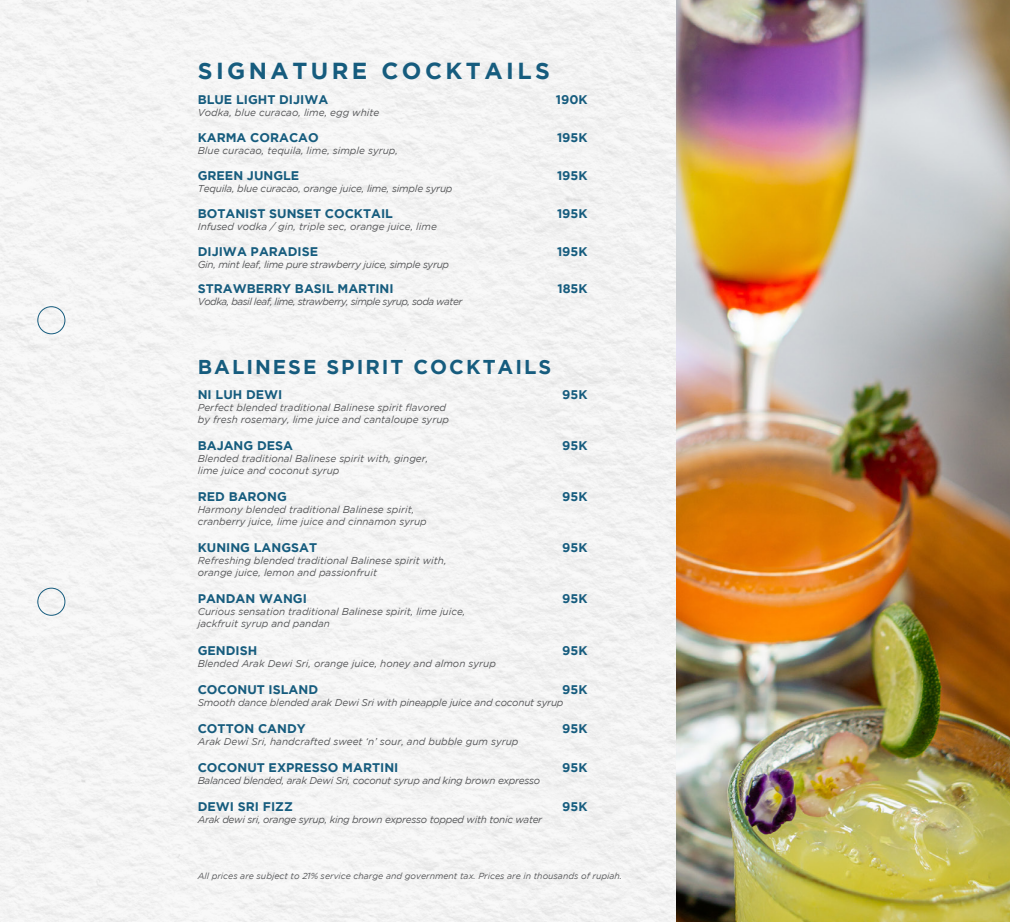
<style>
.page{position:relative;width:1010px;height:922px;background:#fff}
.page>*{position:absolute;margin:0;border:0;box-sizing:border-box;transform-origin:0 0}
.Paragraph_Style_1{font:700 23.12px "Gotham";letter-spacing:.15em;color:#165c7e}
.Paragraph_Style_1-2{font:700 20px "Gotham";letter-spacing:.1em;color:#165c7e}
.Description_Menu{font:700 12.5px "Gotham";color:#165c7e}
.Description_Menu-2{font:italic 10px "Gotham";color:#57585a}
.Description_Menu-3{font:italic 10px "Gotham";letter-spacing:-.03em;color:#57585a}
.Description_Menu-4{font:italic 10px "Gotham";letter-spacing:-.02em;color:#57585a}
.Description_Menu-5{font:italic 10px "Gotham";letter-spacing:-.05em;color:#57585a}
.t1{font:italic 8.75px "Gotham";color:#57585a}
</style>
<div class="page">
<div style="left:0;top:0;width:677px;height:921px;background:#f4f4f4"></div>
<img style="left:677px;top:0;width:333px;height:921px">
<div style="left:37px;top:306px;width:28px;height:28px;border:1px solid #165c7e;border-radius:50%"></div>
<div style="left:37px;top:587px;width:28px;height:28px;border:1px solid #165c7e;border-radius:50%"></div>
<p class="Paragraph_Style_1" style="left:198px;top:57px;width:354px">SIGNATURE COCKTAILS</p>
<p class="Description_Menu" style="left:198px;top:93px;width:132px">BLUE LIGHT DIJIWA</p>
<p class="Description_Menu" style="left:556px;top:93px;width:33px">190K</p>
<p class="Description_Menu-2" style="left:198px;top:107px;width:183px">Vodka, blue curacao, lime, egg white</p>
<p class="Description_Menu" style="left:198px;top:130px;width:123px">KARMA CORACAO</p>
<p class="Description_Menu" style="left:557px;top:130px;width:32px">195K</p>
<p class="Description_Menu-2" style="left:198px;top:145px;width:202px">Blue curacao, tequila, lime, simple syrup,</p>
<p class="Description_Menu" style="left:198px;top:168px;width:103px">GREEN JUNGLE</p>
<p class="Description_Menu" style="left:557px;top:168px;width:32px">195K</p>
<p class="Description_Menu-4" style="left:198px;top:183px;width:256px">Tequila, blue curacao, orange juice, lime, simple syrup</p>
<p class="Description_Menu" style="left:198px;top:206px;width:197px">BOTANIST SUNSET COCKTAIL</p>
<p class="Description_Menu" style="left:557px;top:206px;width:32px">195K</p>
<p class="Description_Menu-2" style="left:198px;top:221px;width:241px">Infused vodka / gin, triple sec, orange juice, lime</p>
<p class="Description_Menu" style="left:198px;top:244px;width:122px">DIJIWA PARADISE</p>
<p class="Description_Menu" style="left:557px;top:244px;width:32px">195K</p>
<p class="Description_Menu-3" style="left:198px;top:258px;width:253px">Gin, mint leaf, lime pure strawberry juice, simple syrup</p>
<p class="Description_Menu" style="left:198px;top:281px;width:197px">STRAWBERRY BASIL MARTINI</p>
<p class="Description_Menu" style="left:557px;top:281px;width:32px">185K</p>
<p class="Description_Menu-5" style="left:198px;top:296px;width:266px">Vodka, basil leaf, lime, strawberry, simple syrup, soda water</p>
<p class="Paragraph_Style_1-2" style="left:198px;top:355px;width:355px">BALINESE SPIRIT COCKTAILS</p>
<p class="Description_Menu" style="left:198px;top:387px;width:86px">NI LUH DEWI</p>
<p class="Description_Menu" style="left:562px;top:387px;width:27px">95K</p>
<p class="Description_Menu-2" style="left:198px;top:402px;width:250px">Perfect blended traditional Balinese spirit flavored</p>
<p class="Description_Menu-2" style="left:198px;top:414px;width:253px">by fresh rosemary, lime juice and cantaloupe syrup</p>
<p class="Description_Menu" style="left:198px;top:438px;width:97px">BAJANG DESA</p>
<p class="Description_Menu" style="left:562px;top:438px;width:27px">95K</p>
<p class="Description_Menu-2" style="left:198px;top:453px;width:232px">Blended traditional Balinese spirit with, ginger,</p>
<p class="Description_Menu-2" style="left:198px;top:465px;width:143px">lime juice and coconut syrup</p>
<p class="Description_Menu" style="left:198px;top:489px;width:91px">RED BARONG</p>
<p class="Description_Menu" style="left:562px;top:489px;width:27px">95K</p>
<p class="Description_Menu-2" style="left:198px;top:504px;width:218px">Harmony blended traditional Balinese spirit,</p>
<p class="Description_Menu-2" style="left:198px;top:516px;width:231px">cranberry juice, lime juice and cinnamon syrup</p>
<p class="Description_Menu" style="left:198px;top:540px;width:121px">KUNING LANGSAT</p>
<p class="Description_Menu" style="left:562px;top:540px;width:27px">95K</p>
<p class="Description_Menu-2" style="left:198px;top:555px;width:250px">Refreshing blended traditional Balinese spirit with,</p>
<p class="Description_Menu-2" style="left:198px;top:567px;width:181px">orange juice, lemon and passionfruit</p>
<p class="Description_Menu" style="left:198px;top:591px;width:111px">PANDAN WANGI</p>
<p class="Description_Menu" style="left:562px;top:591px;width:27px">95K</p>
<p class="Description_Menu-2" style="left:198px;top:606px;width:269px">Curious sensation traditional Balinese spirit, lime juice,</p>
<p class="Description_Menu-2" style="left:198px;top:618px;width:134px">jackfruit syrup and pandan</p>
<p class="Description_Menu" style="left:198px;top:642px;width:61px">GENDISH</p>
<p class="Description_Menu" style="left:562px;top:642px;width:27px">95K</p>
<p class="Description_Menu-2" style="left:198px;top:657px;width:300px">Blended Arak Dewi Sri, orange juice, honey and almon syrup</p>
<p class="Description_Menu" style="left:198px;top:681px;width:122px">COCONUT ISLAND</p>
<p class="Description_Menu" style="left:562px;top:681px;width:27px">95K</p>
<p class="Description_Menu-4" style="left:198px;top:696px;width:367px">Smooth dance blended arak Dewi Sri with pineapple juice and coconut syrup</p>
<p class="Description_Menu" style="left:198px;top:720px;width:109px">COTTON CANDY</p>
<p class="Description_Menu" style="left:562px;top:720px;width:27px">95K</p>
<p class="Description_Menu-2" style="left:198px;top:735px;width:322px">Arak Dewi Sri, handcrafted sweet ‘n’ sour, and bubble gum syrup</p>
<p class="Description_Menu" style="left:198px;top:759px;width:202px">COCONUT EXPRESSO MARTINI</p>
<p class="Description_Menu" style="left:562px;top:759px;width:27px">95K</p>
<p class="Description_Menu-3" style="left:198px;top:774px;width:344px">Balanced blended, arak Dewi Sri, coconut syrup and king brown expresso</p>
<p class="Description_Menu" style="left:198px;top:798px;width:97px">DEWI SRI FIZZ</p>
<p class="Description_Menu" style="left:562px;top:798px;width:27px">95K</p>
<p class="Description_Menu-3" style="left:198px;top:813px;width:346px">Arak dewi sri, orange syrup, king brown expresso topped with tonic water</p>
<p class="t1" style="left:198px;top:870px;width:426px">All prices are subject to 21% service charge and government tax. Prices are in thousands of rupiah.</p>
</div>
